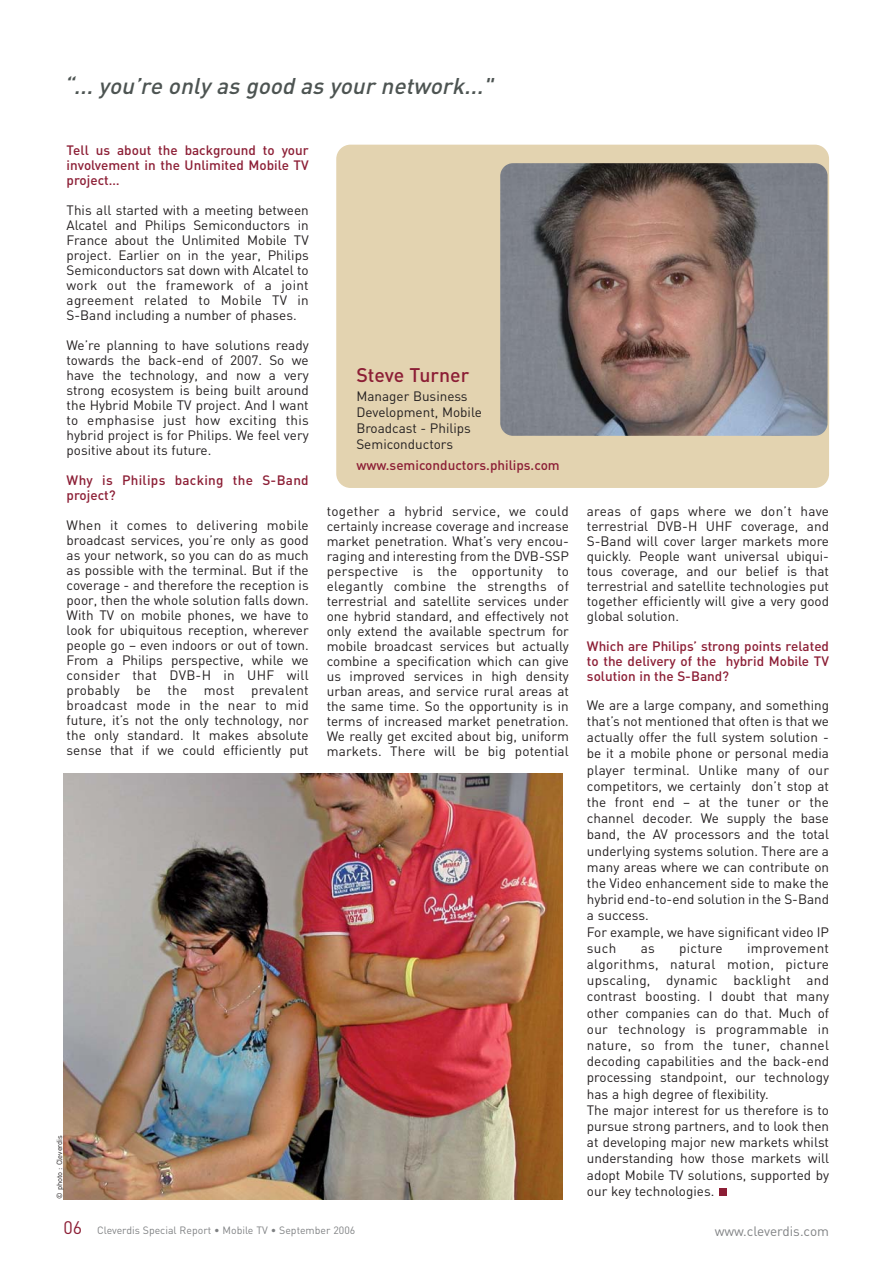
<style>
.page{position:relative;width:893px;height:1263px;background:#fff}
.page>*{position:absolute;margin:0;border:0;box-sizing:border-box;transform-origin:0 0}
.t1{font:italic 500 22.5px "DIN";color:#4d5452}
.t2{font:500 19.5px "DIN";color:#8c1e35}
.t3{font:13.5px/15px "DIN";color:#231f20;text-align:justify}
.t4{font:500 13.5px/15px "DIN";color:#8c1e35;text-align:justify}
.t5{font:500 13.5px/15px "DIN";letter-spacing:.02em;color:#8c1e35}
.t6{font:13.5px "DIN";color:#808284}
.t7{font:13.5px "DIN";letter-spacing:.02em;color:#231f20}
.t8{font:10.5px "DIN";color:#808284}
.t9{font:7.5px "DIN";color:#231f20}
.s1{font-size:18px;color:#8c1e35}
</style>
<div class="page">
<div style="left:719px;top:1188px;width:8px;height:8px;background:#8c1e35"></div>
<div style="left:336px;top:145px;width:493px;height:343px;background:#e3d3b0"></div>
<img style="left:64px;top:774px;width:499px;height:425px">
<svg style="left:499px;top:162px;width:330px;height:275px;background:#8a7a76"></svg>
<h1 class="t1" style="left:64px;top:78px;width:435px">“... you’re only as good as your network..."</h1>
<p class="t4" style="left:67px;top:145px;width:244px">Tell us about the background to your involvement in the Unlimited Mobile TV project…</p>
<p class="t3" style="left:67px;top:205px;width:244px">This all started with a meeting between Alcatel and Philips Semiconductors in France about the Unlimited Mobile TV project. Earlier on in the year, Philips Semiconductors sat down with Alcatel to work out the framework of a joint agreement related to Mobile TV in S-Band including a number of phases.</p>
<p class="t3" style="left:67px;top:340px;width:244px">We’re planning to have solutions ready towards the back-end of 2007. So we have the technology, and now a very strong ecosystem is being built around the Hybrid Mobile TV project. And I want to emphasise just how exciting this hybrid project is for Philips. We feel very positive about its future.</p>
<p class="t5" style="left:67px;top:475px;width:244px">Why is Philips backing the S-Band project?</p>
<p class="t3" style="left:67px;top:520px;width:244px">When it comes to delivering mobile broadcast services, you’re only as good as your network, so you can do as much as possible with the terminal. But if the coverage - and therefore the reception is poor, then the whole solution falls down.<br>With TV on mobile phones, we have to look for ubiquitous reception, wherever people go – even indoors or out of town.<br>From a Philips perspective, while we consider that DVB-H in UHF will probably be the most prevalent broadcast mode in the near to mid future, it’s not the only technology, nor the only standard. It makes absolute sense that if we could efficiently put</p>
<p class="t9" style="left:57px;top:1199px;width:66px;rotate:-90deg">© photo : Cleverdis</p>
<h2 class="t2" style="left:356px;top:368px;width:114px">Steve Turner</h2>
<p class="t3" style="left:356px;top:389px;width:127px;line-height:16.2px;text-align:left">Manager Business<br>Development, Mobile<br>Broadcast - Philips<br>Semiconductors</p>
<p class="t4" style="left:356px;top:459px;width:205px">www.semiconductors.philips.com</p>
<p class="t3" style="left:327px;top:506px;width:244px">together a hybrid service, we could certainly increase coverage and increase market penetration. What’s very encou&shy;raging and interesting from the DVB-SSP perspective is the opportunity to elegantly combine the strengths of terrestrial and satellite services under one hybrid standard, and effectively not only extend the available spectrum for mobile broadcast services but actually combine a specification which can give us improved services in high density urban areas, and service rural areas at the same time. So the opportunity is in terms of increased market penetration.<br>We really get excited about big, uniform markets. There will be big potential</p>
<p class="t3" style="left:587px;top:506px;width:244px">areas of gaps where we don’t have terrestrial DVB-H UHF coverage, and S-Band will cover larger markets more quickly. People want universal ubiqui&shy;tous coverage, and our belief is that terrestrial and satellite technologies put together efficiently will give a very good global solution.</p>
<p class="t4" style="left:587px;top:641px;width:244px">Which are Philips’ strong points related to the delivery of the hybrid Mobile TV solution in the S-Band?</p>
<p class="t3" style="left:587px;top:699px;width:244px;line-height:16.2px;text-align:left">We are a large company, and something that’s not mentioned that often is that we actually offer the full system solution - be it a mobile phone or personal media player terminal. Unlike many of our competitors, we certainly don’t stop at the front end – at the tuner or the channel decoder. We supply the base band, the AV processors and the total underlying systems solution. There are a many areas where we can contribute on the Video enhancement side to make the hybrid end-to-end solution in the S-Band a success.<br>For example, we have significant video IP such</p>
<p class="t3" style="left:587px;top:942px;width:244px;line-height:16.2px;text-align:left;text-indent:160px">improvement algorithms, natural motion, picture upscaling, dynamic backlight and contrast boosting. I doubt that many other companies can do that. Much of our technology is programmable in nature, so from the tuner, channel decoding capabilities and the back-end processing standpoint, our technology has a high degree of flexibility.<br>The major interest for us therefore is to pursue strong partners, and to look then at developing major new markets whilst understanding how those markets will adopt Mobile TV solutions, supported by our key technologies.</p>
<p class="t3" style="left:641px;top:942px;width:16px">as</p>
<p class="t7" style="left:679px;top:943px;width:45px">picture</p>
<p class="t8" style="left:64px;top:1227px;width:293px"><span class="s1">06</span> Cleverdis Special Report • Mobile TV • September 2006</p>
<p class="t6" style="left:715px;top:1226px;width:116px">www.cleverdis.com</p>
</div>
